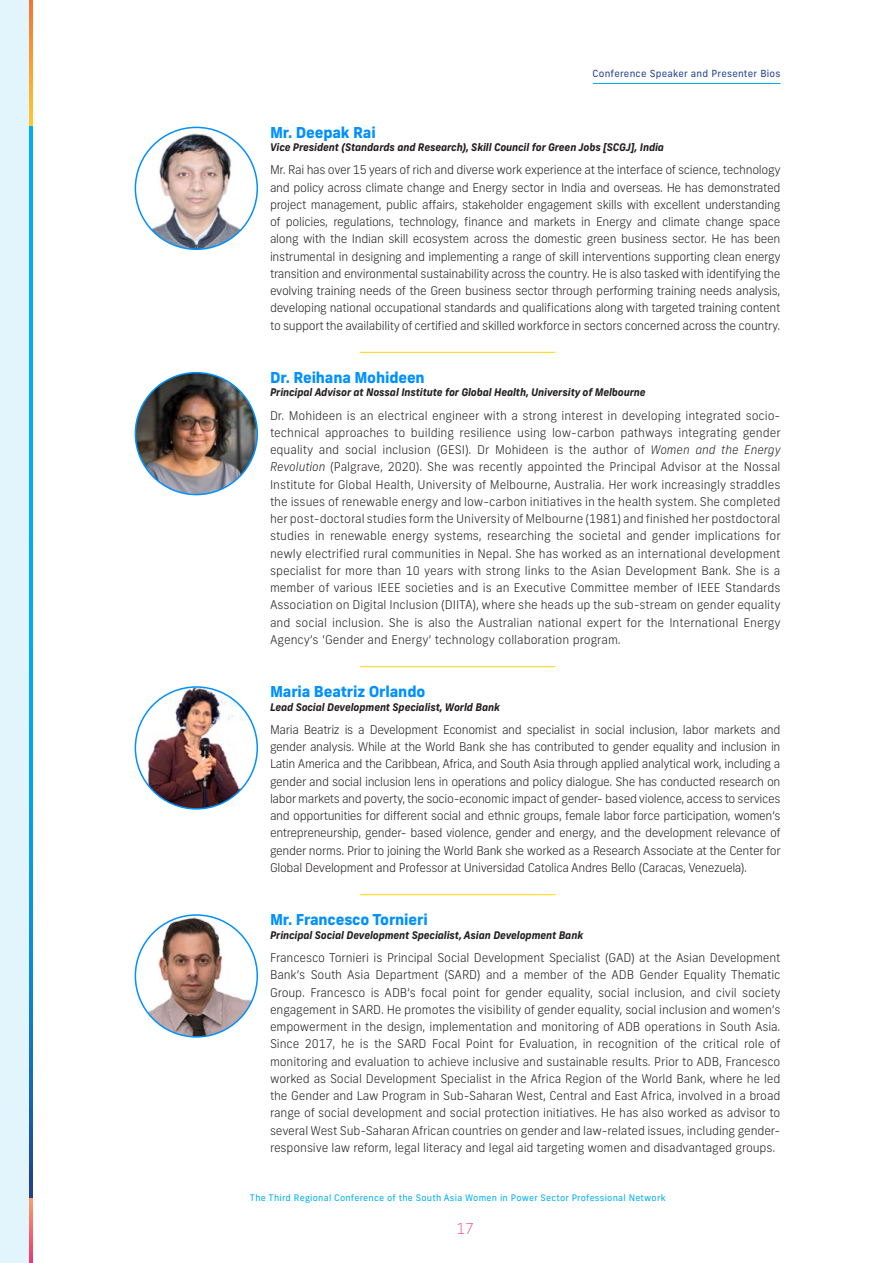
<style>
.page{position:relative;width:893px;height:1263px;background:#fff}
.page>*{position:absolute;margin:0;border:0;box-sizing:border-box;transform-origin:0 0}
.Bios_Names_ok{font:800 15px "New Frank";letter-spacing:-.01em;color:#0090ff}
.Bios_Names_NoLine_ok{font:800 15px "New Frank";letter-spacing:-.01em;color:#0090ff}
.t1{font:100 15px "New Frank";color:#ed2473}
.Bios_Text_ok{font:300 12px/17.2px "New Frank";letter-spacing:-.025em;color:#231f20;text-align:justify}
.Bios_Titles_ok{font:italic 700 10.5px "New Frank";letter-spacing:-.01em;color:#231f20}
.t2{font:9.75px "New Frank";letter-spacing:.025em;color:#24408f}
.t3{font:9px "New Frank";letter-spacing:.025em;color:#00adf0}
.s1{font-style:italic}
</style>
<div class="page">
<hr style="left:360px;top:352px;width:195px;height:1px;background:#fcd924">
<hr style="left:360px;top:666px;width:195px;height:1px;background:#fcd924">
<hr style="left:360px;top:894px;width:195px;height:1px;background:#fcd924">
<img style="left:135px;top:127px;width:122px;height:122px;border-radius:61px">
<div style="left:135px;top:127px;width:123px;height:123px;border:2px solid #0090ff;border-radius:50%"></div>
<img style="left:135px;top:373px;width:122px;height:122px;border-radius:61px">
<div style="left:135px;top:372px;width:123px;height:123px;border:2px solid #0090ff;border-radius:50%"></div>
<img style="left:135px;top:687px;width:122px;height:122px;border-radius:61px">
<div style="left:135px;top:686px;width:123px;height:124px;border:2px solid #0090ff;border-radius:50%"></div>
<img style="left:135px;top:915px;width:122px;height:122px;border-radius:61px">
<div style="left:135px;top:914px;width:123px;height:124px;border:2px solid #0090ff;border-radius:50%"></div>
<div style="left:0;top:0;width:29px;height:1263px;background:#e3f5fc"></div>
<svg style="left:29px;top:1197px;width:3px;height:66px"></svg>
<svg style="left:29px;top:0;width:3px;height:126px"></svg>
<svg style="left:29px;top:126px;width:3px;height:1071px;background:#069ade"></svg>
<hr style="left:593px;top:83px;width:187px;height:1px;background:#00adf0">
<p class="t2" style="left:593px;top:68px;width:189px">Conference Speaker and Presenter Bios</p>
<p class="Bios_Names_NoLine_ok" style="left:270px;top:122px;width:107px">Mr. Deepak Rai</p>
<p class="Bios_Titles_ok" style="left:270px;top:141px;width:396px">Vice President (Standards and Research), Skill Council for Green Jobs [SCGJ], India</p>
<p class="Bios_Text_ok" style="left:270px;top:161px;width:512px">Mr. Rai has over 15 years of rich and diverse work experience at the interface of science, technology and policy across climate change and Energy sector in India and overseas. He has demonstrated project management, public affairs, stakeholder engagement skills with excellent understanding of policies, regulations, technology, finance and markets in Energy and climate change space along with the Indian skill ecosystem across the domestic green business sector. He has been instrumental in designing and implementing a range of skill interventions supporting clean energy transition and environmental sustainability across the country. He is also tasked with identifying the evolving training needs of the Green business sector through performing training needs analysis, developing national occupational standards and qualifications along with targeted training content to support the availability of certified and skilled workforce in sectors concerned across the country.</p>
<p class="Bios_Names_ok" style="left:270px;top:368px;width:156px">Dr. Reihana Mohideen</p>
<p class="Bios_Titles_ok" style="left:270px;top:386px;width:377px">Principal Advisor at Nossal Institute for Global Health, University of Melbourne</p>
<p class="Bios_Text_ok" style="left:270px;top:407px;width:512px">Dr. Mohideen is an electrical engineer with a strong interest in developing integrated socio&shy;technical approaches to building resilience using low-carbon pathways integrating gender equality and social inclusion (GESI). Dr Mohideen is the author of <span class="s1">Women and the Energy Revolution</span> (Palgrave, 2020). She was recently appointed the Principal Advisor at the Nossal Institute for Global Health, University of Melbourne, Australia. Her work increasingly straddles the issues of renewable energy and low-carbon initiatives in the health system. She completed her post-doctoral studies form the University of Melbourne (1981) and finished her postdoctoral studies in renewable energy systems, researching the societal and gender implications for newly electrified rural communities in Nepal. She has worked as an international development specialist for more than 10 years with strong links to the Asian Development Bank. She is a member of various IEEE societies and is an Executive Committee member of IEEE Standards Association on Digital Inclusion (DIITA), where she heads up the sub-stream on gender equality and social inclusion. She is also the Australian national expert for the International Energy Agency’s ‘Gender and Energy’ technology collaboration program.</p>
<p class="Bios_Names_ok" style="left:270px;top:682px;width:157px">Maria Beatriz Orlando</p>
<p class="Bios_Titles_ok" style="left:270px;top:700px;width:232px">Lead Social Development Specialist, World Bank</p>
<p class="Bios_Text_ok" style="left:270px;top:721px;width:512px">Maria Beatriz is a Development Economist and specialist in social inclusion, labor markets and gender analysis. While at the World Bank she has contributed to gender equality and inclusion in Latin America and the Caribbean, Africa, and South Asia through applied analytical work, including a gender and social inclusion lens in operations and policy dialogue. She has conducted research on labor markets and poverty, the socio-economic impact of gender- based violence, access to services and opportunities for different social and ethnic groups, female labor force participation, women’s entrepreneurship, gender- based violence, gender and energy, and the development relevance of gender norms. Prior to joining the World Bank she worked as a Research Associate at the Center for Global Development and Professor at Universidad Catolica Andres Bello (Caracas, Venezuela).</p>
<p class="Bios_Names_ok" style="left:270px;top:910px;width:159px">Mr. Francesco Tornieri</p>
<p class="Bios_Titles_ok" style="left:270px;top:928px;width:315px">Principal Social Development Specialist, Asian Development Bank</p>
<p class="Bios_Text_ok" style="left:270px;top:949px;width:512px">Francesco Tornieri is Principal Social Development Specialist (GAD) at the Asian Development Bank’s South Asia Department (SARD) and a member of the ADB Gender Equality Thematic Group. Francesco is ADB’s focal point for gender equality, social inclusion, and civil society engagement in SARD. He promotes the visibility of gender equality, social inclusion and women’s empowerment in the design, implementation and monitoring of ADB operations in South Asia.<br>Since 2017, he is the SARD Focal Point for Evaluation, in recognition of the critical role of monitoring and evaluation to achieve inclusive and sustainable results. Prior to ADB, Francesco worked as Social Development Specialist in the Africa Region of the World Bank, where he led the Gender and Law Program in Sub-Saharan West, Central and East Africa, involved in a broad range of social development and social protection initiatives. He has also worked as advisor to several West Sub-Saharan African countries on gender and law-related issues, including gender&shy;responsive law reform, legal literacy and legal aid targeting women and disadvantaged groups.</p>
<p class="t3" style="left:250px;top:1192px;width:417px">The Third Regional Conference of the South Asia Women in Power Sector Professional Network</p>
<p class="t1" style="left:457px;top:1220px;width:19px">17</p>
</div>
